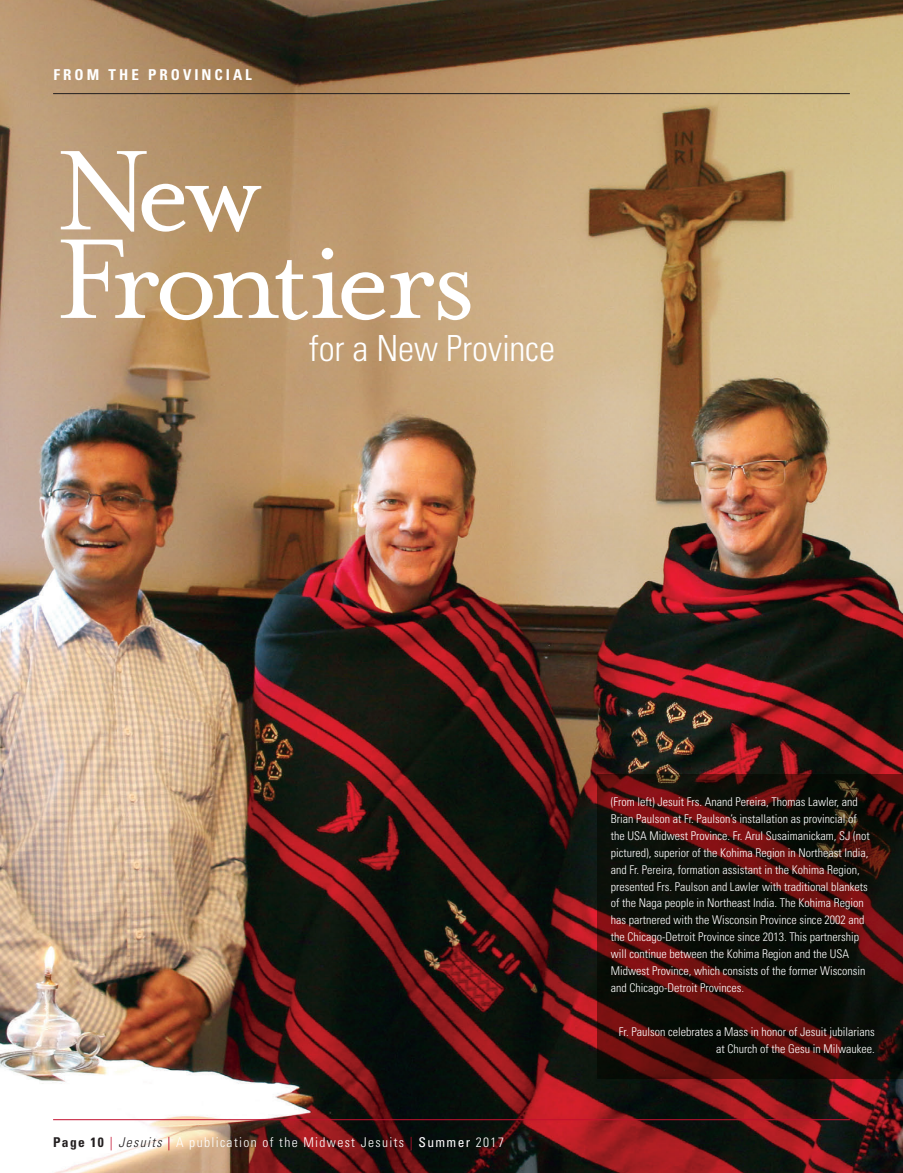
<style>
.page{position:relative;width:903px;height:1173px;background:#fff}
.page>*{position:absolute;margin:0;border:0;box-sizing:border-box;transform-origin:0 0}
.t1{font:130.5px "Mrs Eaves Roman";letter-spacing:-.065em;color:#fff}
.t2{font:300 condensed 36px "Univers";color:#fff}
.t3{font:700 condensed 15px "Univers";letter-spacing:.2em;color:#fff}
.t4{font:300 condensed 13.5px "Univers";letter-spacing:.1em;color:#fff}
.t5{font:300 condensed 12px/17px "Univers";color:#fff}
.s1{font-weight:700;color:#231f20}
.s2{color:#c3102f}
.s3{font-style:italic;color:#231f20}
.s4{font-weight:400}
</style>
<div class="page">
<img style="left:0;top:0;width:903px;height:1173px">
<hr style="left:53px;top:1119px;width:797px;height:1px;background:#c3102f">
<hr style="left:53px;top:93px;width:797px;height:1px;background:#231f20">
<svg style="left:597px;top:774px;width:306px;height:305px;background:#2b0e0a"></svg>
<p class="t3" style="left:54px;top:65px;width:200px">FROM THE PROVINCIAL</p>
<h1 class="t1" style="left:56px;top:120px;width:205px">New</h1>
<h1 class="t1" style="left:56px;top:208px;width:420px">Frontiers</h1>
<h2 class="t2" style="left:309px;top:327px;width:248px">for a New Province</h2>
<p class="t4" style="left:53px;top:1134px;width:452px"><span class="s1">Page 10</span> <span class="s2">|</span> <span class="s3">Jesuits</span> <span class="s2">|</span> A publication of the Midwest Jesuits <span class="s2">|</span> <span class="s4">Summer</span> 2017</p>
<p class="t5" style="left:611px;top:793px;width:261px">(From left) Jesuit Frs. Anand Pereira, Thomas Lawler, and Brian Paulson at Fr. Paulson’s installation as provincial of the USA Midwest Province. Fr. Arul Susaimanickam, SJ (not pictured), superior of the Kohima Region in Northeast India, and Fr. Pereira, formation assistant in the Kohima Region, presented Frs. Paulson and Lawler with traditional blankets of the Naga people in Northeast India. The Kohima Region has partnered with the Wisconsin Province since 2002 and the Chicago-Detroit Province since 2013. This partnership will continue between the Kohima Region and the USA Midwest Province, which consists of the former Wisconsin and Chicago-Detroit Provinces.</p>
<p class="t5" style="left:619px;top:1023px;width:257px;text-align:right">Fr. Paulson celebrates a Mass in honor of Jesuit jubilarians at Church of the Gesu in Milwaukee.</p>
</div>
